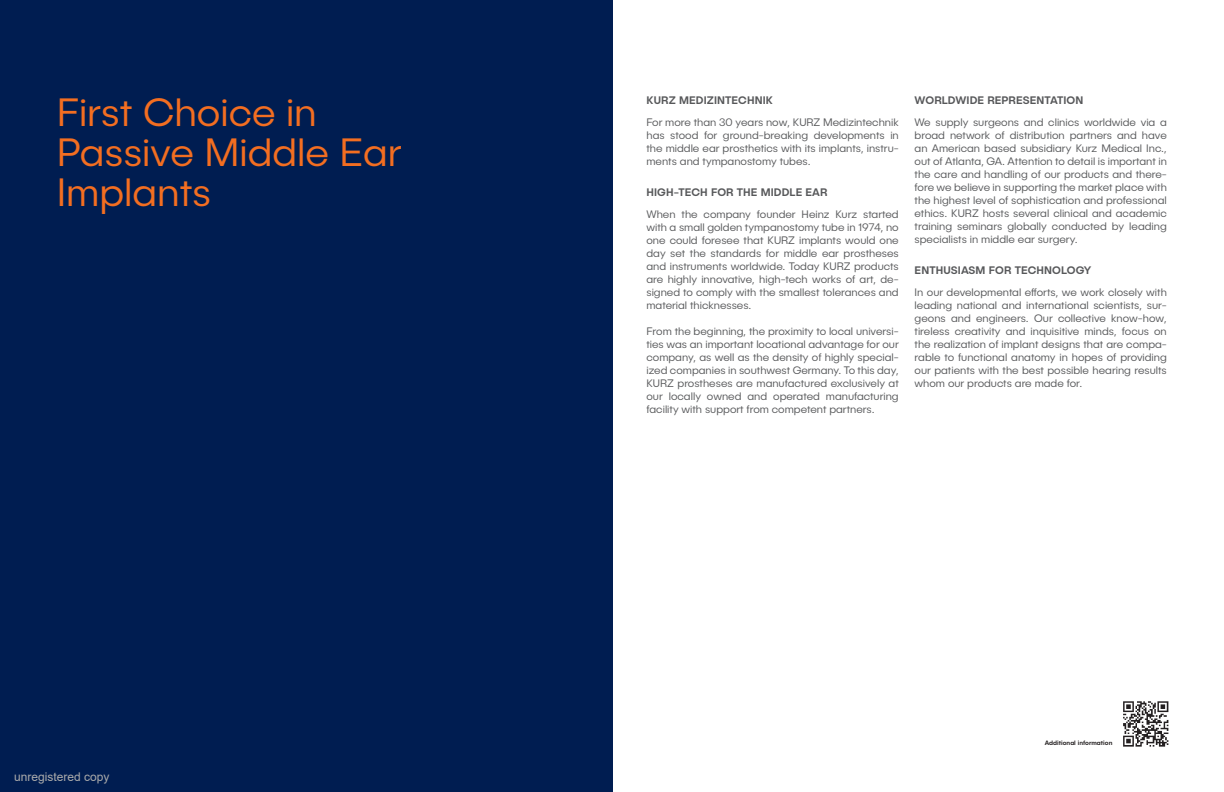
<style>
.page{position:relative;width:1224px;height:792px;background:#fff}
.page>*{position:absolute;margin:0;border:0;box-sizing:border-box;transform-origin:0 0}
.Headline_18pt{font:300 40px "Publica Sans";color:#f36e21}
.t1{font:12px "Arial";color:#ababab}
.Copytext{font:300 11px/13px "Publica Sans";color:#57585a;text-align:justify}
.Copytext-2{font:500 11px "Publica Sans";letter-spacing:.01em;color:#57585a}
.Bildunterschrift{font:500 6.4px "Publica Sans";color:#231f20}
</style>
<div class="page">
<div style="left:0;top:0;width:612px;height:792px;background:#001d51"></div>
<svg style="left:1123px;top:701px;width:45px;height:46px"></svg>
<p class="Headline_18pt" style="left:57px;top:87px;width:262px">First Choice in</p>
<p class="Headline_18pt" style="left:57px;top:127px;width:346px">Passive Middle Ear</p>
<p class="Headline_18pt" style="left:57px;top:167px;width:156px">Implants</p>
<p class="t1" style="left:14px;top:768px;width:97px">unregistered copy</p>
<p class="Copytext-2" style="left:647px;top:93px;width:128px">KURZ MEDIZINTECHNIK</p>
<p class="Copytext" style="left:646px;top:115px;width:254px">For more than 30 years now, KURZ Medizintechnik has stood for ground-breaking developments in the middle ear prosthetics with its implants, instru&shy;ments and tympanostomy tubes.</p>
<p class="Copytext-2" style="left:647px;top:185px;width:182px">HIGH-TECH FOR THE MIDDLE EAR</p>
<p class="Copytext" style="left:646px;top:207px;width:254px">When the company founder Heinz Kurz started with a small golden tympanostomy tube in 1974, no one could foresee that KURZ implants would one day set the standards for middle ear prostheses and instruments worldwide. Today KURZ products are highly innovative, high-tech works of art, de&shy;signed to comply with the smallest tolerances and material thicknesses.</p>
<p class="Copytext" style="left:646px;top:324px;width:254px">From the beginning, the proximity to local universi&shy;ties was an important locational advantage for our company, as well as the density of highly special&shy;ized companies in southwest Germany. To this day, KURZ prostheses are manufactured exclusively at our locally owned and operated manufacturing facility with support from competent partners.</p>
<p class="Copytext-2" style="left:915px;top:93px;width:170px">WORLDWIDE REPRESENTATION</p>
<p class="Copytext" style="left:915px;top:116px;width:254px">We supply surgeons and clinics worldwide via a broad network of distribution partners and have an American based subsidiary Kurz Medical Inc., out of Atlanta, GA. Attention to detail is important in the care and handling of our products and there&shy;fore we believe in supporting the market place with the highest level of sophistication and professional ethics. KURZ hosts several clinical and academic training seminars globally conducted by leading specialists in middle ear surgery.</p>
<p class="Copytext-2" style="left:915px;top:263px;width:178px">ENTHUSIASM FOR TECHNOLOGY</p>
<p class="Copytext" style="left:915px;top:286px;width:254px">In our developmental efforts, we work closely with leading national and international scientists, sur&shy;geons and engineers. Our collective know-how, tireless creativity and inquisitive minds, focus on the realization of implant designs that are compa&shy;rable to functional anatomy in hopes of providing our patients with the best possible hearing results whom our products are made for.</p>
<p class="Bildunterschrift" style="left:1045px;top:739px;width:69px">Additional information</p>
</div>
